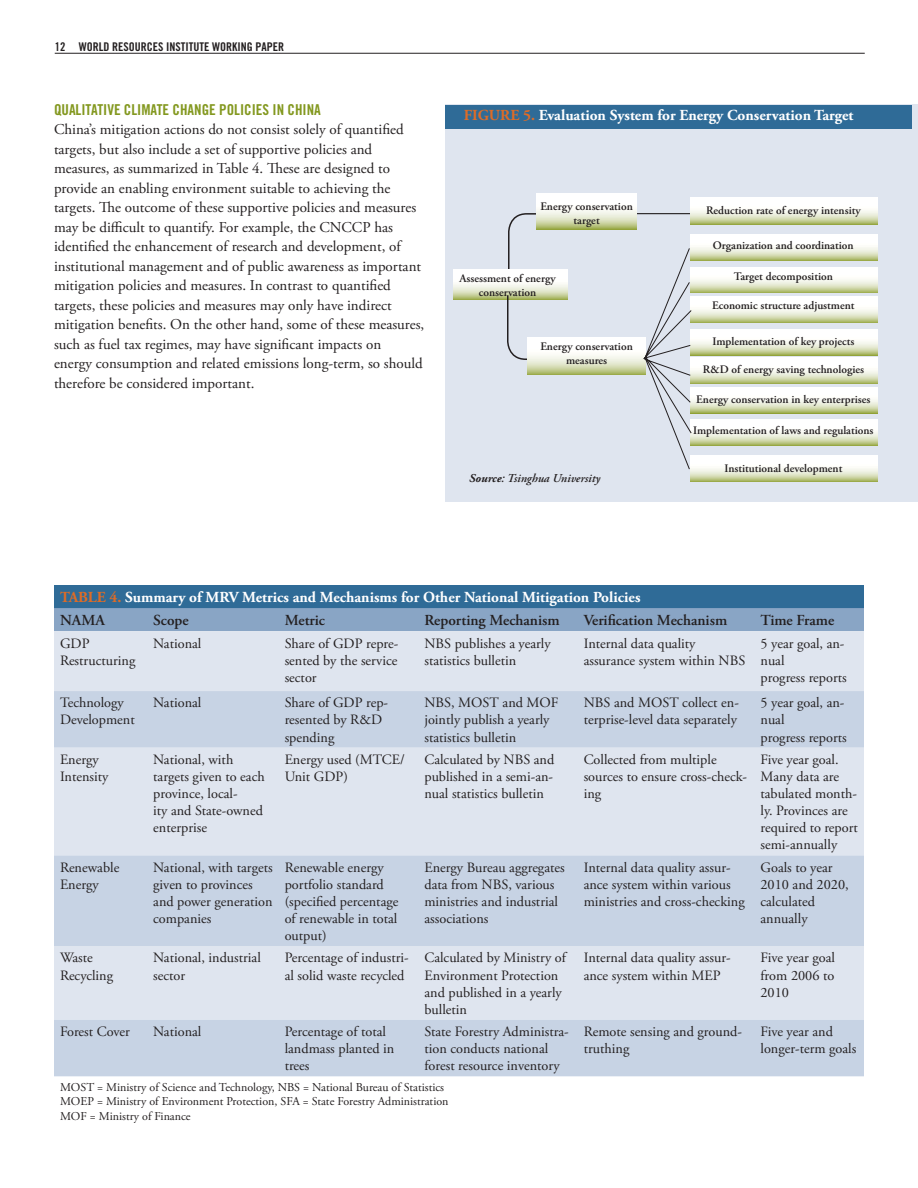
<style>
.page{position:relative;width:918px;height:1188px;background:#fff}
.page>*{position:absolute;margin:0;border:0;box-sizing:border-box;transform-origin:0 0}
.t1{font:700 15.3px/23.1px "Adobe Garamond Pro";color:#fff}
.t2{font:600 15.3px "Adobe Garamond Pro";color:#231f20}
.t3{font:15px/19.5px "Adobe Garamond Pro";color:#231f20}
.t4{font:15px "Trade Gothic Bold Cond Twenty";color:#83981f}
.t5{font:14.25px/17.1px "Adobe Garamond Pro";color:#231f20}
.t6{font:12px/14.4px "Adobe Garamond Pro";color:#231f20}
.t7{font:12px "Trade Gothic Bold Cond Twenty";color:#231f20}
.t8{font:italic 600 12px "Adobe Garamond Pro";color:#231f20}
.t9{font:600 11.55px/13.8px "Adobe Garamond Pro";color:#231f20;text-align:center}
.s1{color:#de6c27}
.s2{font-weight:700}
.s3{font-weight:600;color:#231f20}
</style>
<div class="page">
<hr style="left:55px;top:53px;width:810px;height:1px;background:#231f20">
<div style="left:446px;top:105px;width:472px;height:397px;background:#dfe5ef"></div>
<div style="left:54px;top:585px;width:810px;height:23px;background:#2f6b97"></div>
<div style="left:54px;top:608px;width:810px;height:23px;background:#89a5c5"></div>
<div style="left:54px;top:631px;width:810px;height:60px;background:#dfe5ef"></div>
<svg style="left:54px;top:691px;width:810px;height:385px;background:#d2dbe9"></svg>
<svg style="left:507px;top:212px;width:79px;height:62px"></svg>
<div style="left:446px;top:105px;width:466px;height:24px;background:#2f6b97"></div>
<hr style="left:607px;top:213px;width:117px;height:1px;background:#231f20">
<svg style="left:453px;top:270px;width:114px;height:30px;background:#eef1e1"></svg>
<svg style="left:537px;top:193px;width:99px;height:36px;background:#e9edd8"></svg>
<svg style="left:690px;top:198px;width:188px;height:26px;background:#eaeeda"></svg>
<svg style="left:690px;top:235px;width:188px;height:26px;background:#e8ecd6"></svg>
<svg style="left:692px;top:267px;width:186px;height:26px;background:#e9edd8"></svg>
<svg style="left:692px;top:297px;width:186px;height:26px;background:#e9ecd8"></svg>
<svg style="left:692px;top:329px;width:186px;height:26px;background:#eaedda"></svg>
<svg style="left:692px;top:358px;width:186px;height:26px;background:#e9ecd7"></svg>
<svg style="left:692px;top:387px;width:186px;height:26px;background:#eaedd9"></svg>
<svg style="left:692px;top:420px;width:186px;height:25px;background:#eaeeda"></svg>
<svg style="left:690px;top:456px;width:188px;height:26px;background:#e8ecd6"></svg>
<svg style="left:506px;top:294px;width:79px;height:67px"></svg>
<svg style="left:528px;top:338px;width:113px;height:37px;background:#e9ecd7"></svg>
<svg style="left:641px;top:247px;width:51px;height:223px"></svg>
<p class="t7" style="left:55px;top:43px;width:231px">12 WORLD RESOURCES INSTITUTE WORKING PAPER</p>
<p class="t4" style="left:54px;top:104px;width:268px">QUALITATIVE CLIMATE CHANGE POLICIES IN CHINA</p>
<p class="t3" style="left:54px;top:121px;width:372px">China’s mitigation actions do not consist solely of quantified targets, but also include a set of supportive policies and measures, as summarized in Table 4. These are designed to provide an enabling environment suitable to achieving the targets. The outcome of these supportive policies and measures may be difficult to quantify. For example, the CNCCP has identified the enhancement of research and development, of institutional management and of public awareness as important mitigation policies and measures. In contrast to quantified targets, these policies and measures may only have indirect mitigation benefits. On the other hand, some of these measures, such as fuel tax regimes, may have significant impacts on<br>energy consumption and related emissions long-term, so should therefore be considered important.</p>
<p class="t1" style="left:464px;top:105px;width:391px"><span class="s1">FIGURE 5.</span> Evaluation System for Energy Conservation Target</p>
<p class="t9" style="left:540px;top:200px;width:94px">Energy conservation target</p>
<p class="t9" style="left:706px;top:204px;width:156px">Reduction rate of energy intensity</p>
<p class="t9" style="left:713px;top:239px;width:142px">Organization and coordination</p>
<p class="t9" style="left:734px;top:271px;width:101px">Target decomposition</p>
<p class="t9" style="left:712px;top:300px;width:144px">Economic structure adjustment</p>
<p class="t9" style="left:712px;top:336px;width:143px">Implementation of key projects</p>
<p class="t9" style="left:703px;top:363px;width:163px">R&amp;D of energy saving technologies</p>
<p class="t9" style="left:696px;top:394px;width:176px">Energy conservation in key enterprises</p>
<p class="t9" style="left:693px;top:424px;width:182px">Implementation of laws and regulations</p>
<p class="t9" style="left:724px;top:463px;width:119px">Institutional development</p>
<p class="t9" style="left:459px;top:272px;width:98px">Assessment of energy conservation</p>
<p class="t9" style="left:540px;top:341px;width:94px">Energy conservation measures</p>
<p class="t8" style="left:469px;top:473px;width:132px"><span class="s2">Source</span>: Tsinghua University</p>
<p class="t1" style="left:60px;top:587px;width:582px"><span class="s1">TABLE 4.</span> Summary of MRV Metrics and Mechanisms for Other National Mitigation Policies<br><span class="s3">NAMA</span></p>
<p class="t2" style="left:153px;top:614px;width:37px">Scope</p>
<p class="t2" style="left:285px;top:614px;width:42px">Metric</p>
<p class="t2" style="left:424px;top:614px;width:137px">Reporting Mechanism</p>
<p class="t2" style="left:584px;top:614px;width:145px">Verification Mechanism</p>
<p class="t2" style="left:761px;top:614px;width:75px">Time Frame</p>
<p class="t5" style="left:60px;top:636px;width:77px">GDP<br>Restructuring</p>
<p class="t5" style="left:153px;top:636px;width:50px">National</p>
<p class="t5" style="left:285px;top:636px;width:115px;text-align:justify">Share of GDP repre&shy;sented by the service sector</p>
<p class="t5" style="left:424px;top:636px;width:128px">NBS publishes a yearly statistics bulletin</p>
<p class="t5" style="left:584px;top:636px;width:163px">Internal data quality assurance system within NBS</p>
<p class="t5" style="left:761px;top:636px;width:88px">5 year goal, an&shy;nual<br>progress reports</p>
<p class="t5" style="left:60px;top:695px;width:76px">Technology<br>Development</p>
<p class="t5" style="left:153px;top:695px;width:50px">National</p>
<p class="t5" style="left:285px;top:695px;width:105px">Share of GDP rep&shy;resented by R&amp;D spending</p>
<p class="t5" style="left:424px;top:695px;width:136px">NBS, MOST and MOF jointly publish a yearly statistics bulletin</p>
<p class="t5" style="left:584px;top:695px;width:157px">NBS and MOST collect en&shy;terprise-level data separately</p>
<p class="t5" style="left:761px;top:695px;width:88px">5 year goal, an&shy;nual<br>progress reports</p>
<p class="t5" style="left:60px;top:752px;width:50px">Energy<br>Intensity</p>
<p class="t5" style="left:153px;top:752px;width:113px">National, with targets given to each province, local-<br>ity and State-owned enterprise</p>
<p class="t5" style="left:285px;top:752px;width:122px">Energy used (MTCE/<br>Unit GDP)</p>
<p class="t5" style="left:424px;top:752px;width:131px;text-align:justify">Calculated by NBS and published in a semi-an&shy;nual statistics bulletin</p>
<p class="t5" style="left:584px;top:752px;width:165px">Collected from multiple sources to ensure cross-check&shy;ing</p>
<p class="t5" style="left:761px;top:752px;width:99px">Five year goal.<br>Many data are tabulated month&shy;ly. Provinces are required to report semi-annually</p>
<p class="t5" style="left:60px;top:860px;width:61px">Renewable<br>Energy</p>
<p class="t5" style="left:153px;top:860px;width:121px">National, with targets given to provinces and power generation companies</p>
<p class="t5" style="left:285px;top:860px;width:115px">Renewable energy portfolio standard (specified percentage of renewable in total output)</p>
<p class="t5" style="left:424px;top:860px;width:142px">Energy Bureau aggregates data from NBS, various ministries and industrial associations</p>
<p class="t5" style="left:584px;top:860px;width:163px">Internal data quality assur&shy;ance system within various ministries and cross-checking</p>
<p class="t5" style="left:761px;top:860px;width:90px">Goals to year<br>2010 and 2020, calculated annually</p>
<p class="t5" style="left:60px;top:951px;width:55px">Waste<br>Recycling</p>
<p class="t5" style="left:153px;top:951px;width:109px">National, industrial sector</p>
<p class="t5" style="left:285px;top:951px;width:126px">Percentage of industri&shy;al solid waste recycled</p>
<p class="t5" style="left:424px;top:951px;width:143px">Calculated by Ministry of<br>Environment Protection and published in a yearly bulletin</p>
<p class="t5" style="left:584px;top:951px;width:148px">Internal data quality assur&shy;ance system within MEP</p>
<p class="t5" style="left:761px;top:951px;width:76px;text-align:justify">Five year goal from 2006 to 2010</p>
<p class="t5" style="left:60px;top:1024px;width:71px">Forest Cover</p>
<p class="t5" style="left:153px;top:1024px;width:50px">National</p>
<p class="t5" style="left:285px;top:1024px;width:111px">Percentage of total landmass planted in trees</p>
<p class="t5" style="left:424px;top:1024px;width:146px">State Forestry Administra&shy;tion conducts national forest resource inventory</p>
<p class="t5" style="left:584px;top:1024px;width:160px">Remote sensing and ground&shy;truthing</p>
<p class="t5" style="left:761px;top:1024px;width:97px">Five year and longer-term goals</p>
<p class="t6" style="left:60px;top:1081px;width:390px">MOST = Ministry of Science and Technology, NBS = National Bureau of Statistics<br>MOEP = Ministry of Environment Protection, SFA = State Forestry Administration<br>MOF = Ministry of Finance</p>
</div>
